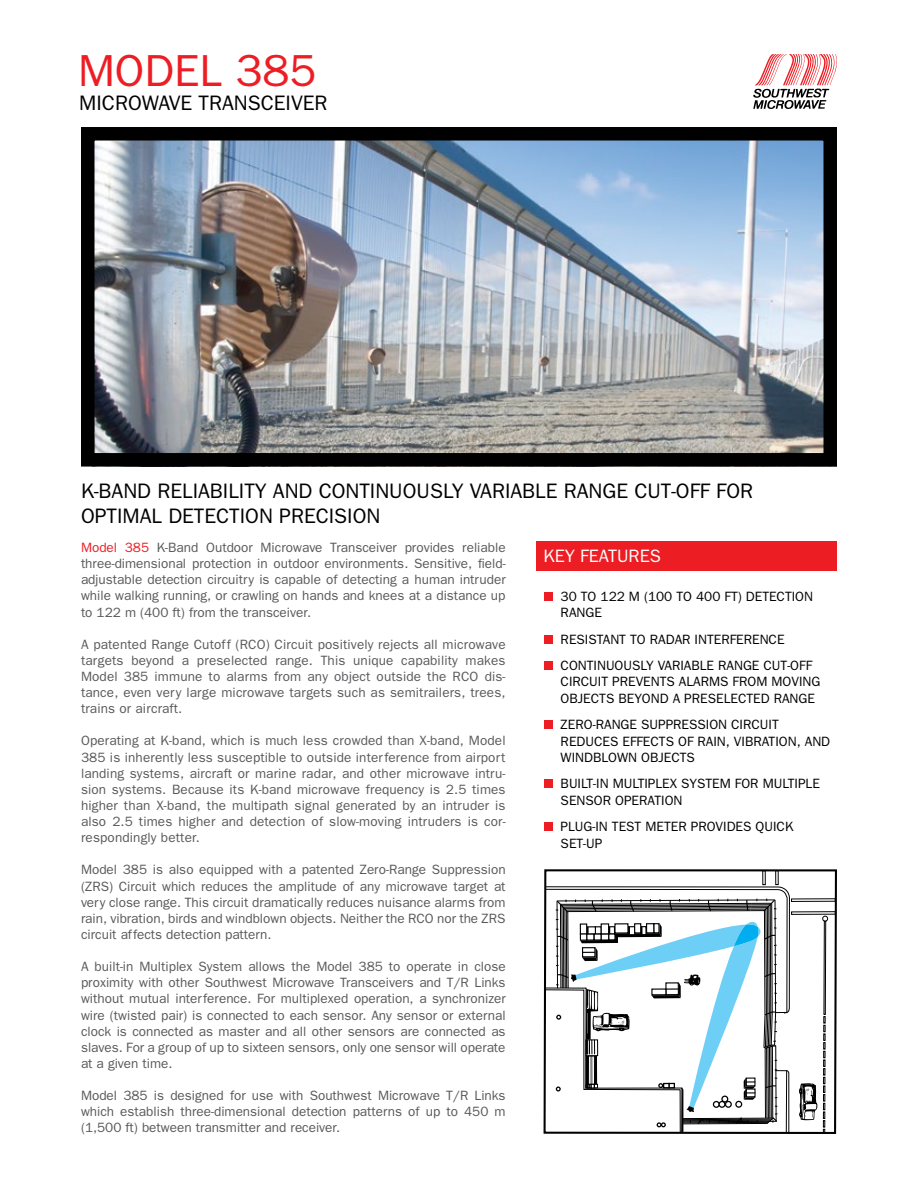
<style>
.page{position:relative;width:918px;height:1188px;background:#fff}
.page>*{position:absolute;margin:0;border:0;box-sizing:border-box;transform-origin:0 0}
.t1{font:45px "Franklin Gothic";color:#ed1d24}
.t2{font:21px/25.2px "Franklin Gothic";color:#000}
.t3{font:18px "Franklin Gothic";color:#fff}
.t4{font:13.5px/16px "Franklin Gothic";color:#58595b;text-align:justify}
.t5{font:13.5px/16.5px "Franklin Gothic";color:#000}
.s1{color:#ed1d24}
</style>
<div class="page">
<img style="left:96px;top:142px;width:726px;height:310px">
<div style="left:81px;top:127px;width:756px;height:340px;border:14px solid #000"></div>
<svg style="left:753px;top:54px;width:84px;height:55px"></svg>
<div style="left:544px;top:592px;width:9px;height:9px;background:#ed1d24"></div>
<div style="left:544px;top:635px;width:9px;height:9px;background:#ed1d24"></div>
<div style="left:544px;top:661px;width:9px;height:9px;background:#ed1d24"></div>
<div style="left:544px;top:720px;width:9px;height:9px;background:#ed1d24"></div>
<div style="left:544px;top:779px;width:9px;height:9px;background:#ed1d24"></div>
<div style="left:544px;top:822px;width:9px;height:9px;background:#ed1d24"></div>
<div style="left:537px;top:541px;width:300px;height:30px;background:#ed1d24"></div>
<svg style="left:544px;top:869px;width:293px;height:265px"></svg>
<div style="left:791px;top:898px;width:45px;height:4px;border:1px solid #000"></div>
<div style="left:791px;top:911px;width:45px;height:4px;border:1px solid #000"></div>
<div style="left:762px;top:870px;width:4px;height:15px;border:1px solid #000"></div>
<div style="left:775px;top:870px;width:4px;height:15px;border:1px solid #000"></div>
<svg style="left:544px;top:886px;width:246px;height:248px"></svg>
<h1 class="t1" style="left:78px;top:45px;width:240px">MODEL 385</h1>
<h2 class="t2" style="left:79px;top:90px;width:250px">MICROWAVE TRANSCEIVER</h2>
<h2 class="t2" style="left:81px;top:478px;width:674px">K-BAND RELIABILITY AND CONTINUOUSLY VARIABLE RANGE CUT-OFF FOR<br>OPTIMAL DETECTION PRECISION</h2>
<p class="t4" style="left:81px;top:539px;width:426px"><span class="s1">Model 385</span> K-Band Outdoor Microwave Transceiver provides reliable three-dimensional protection in outdoor environments. Sensitive, field&shy;adjustable detection circuitry is capable of detecting a human intruder while walking running, or crawling on hands and knees at a distance up to 122 m (400 ft) from the transceiver.</p>
<p class="t4" style="left:81px;top:636px;width:426px">A patented Range Cutoff (RCO) Circuit positively rejects all microwave targets beyond a preselected range. This unique capability makes Model 385 immune to alarms from any object outside the RCO dis&shy;tance, even very large microwave targets such as semitrailers, trees, trains or aircraft.</p>
<p class="t4" style="left:81px;top:733px;width:426px">Operating at K-band, which is much less crowded than X-band, Model 385 is inherently less susceptible to outside interference from airport landing systems, aircraft or marine radar, and other microwave intru&shy;sion systems. Because its K-band microwave frequency is 2.5 times higher than X-band, the multipath signal generated by an intruder is also 2.5 times higher and detection of slow-moving intruders is cor&shy;respondingly better.</p>
<p class="t4" style="left:81px;top:862px;width:426px">Model 385 is also equipped with a patented Zero-Range Suppression (ZRS) Circuit which reduces the amplitude of any microwave target at very close range. This circuit dramatically reduces nuisance alarms from rain, vibration, birds and windblown objects. Neither the RCO nor the ZRS circuit affects detection pattern.</p>
<p class="t4" style="left:81px;top:958px;width:426px">A built-in Multiplex System allows the Model 385 to operate in close proximity with other Southwest Microwave Transceivers and T/R Links without mutual interference. For multiplexed operation, a synchronizer wire (twisted pair) is connected to each sensor. Any sensor or external clock is connected as master and all other sensors are connected as slaves. For a group of up to sixteen sensors, only one sensor will operate at a given time.</p>
<p class="t4" style="left:81px;top:1087px;width:426px">Model 385 is designed for use with Southwest Microwave T/R Links which establish three-dimensional detection patterns of up to 450 m (1,500 ft) between transmitter and receiver.</p>
<h3 class="t3" style="left:544px;top:546px;width:119px">KEY FEATURES</h3>
<p class="t5" style="left:561px;top:588px;width:254px">30 TO 122 M (100 TO 400 FT) DETECTION<br>RANGE</p>
<p class="t5" style="left:561px;top:626px;width:253px;line-height:26.2px">RESISTANT TO RADAR INTERFERENCE<br>CONTINUOUSLY VARIABLE RANGE CUT-OFF</p>
<p class="t5" style="left:561px;top:673px;width:261px">CIRCUIT PREVENTS ALARMS FROM MOVING<br>OBJECTS BEYOND A PRESELECTED RANGE</p>
<p class="t5" style="left:561px;top:716px;width:271px">ZERO-RANGE SUPPRESSION CIRCUIT<br>REDUCES EFFECTS OF RAIN, VIBRATION, AND<br>WINDBLOWN OBJECTS</p>
<p class="t5" style="left:561px;top:775px;width:261px">BUILT-IN MULTIPLEX SYSTEM FOR MULTIPLE<br>SENSOR OPERATION</p>
<p class="t5" style="left:561px;top:818px;width:234px">PLUG-IN TEST METER PROVIDES QUICK<br>SET-UP</p>
</div>
